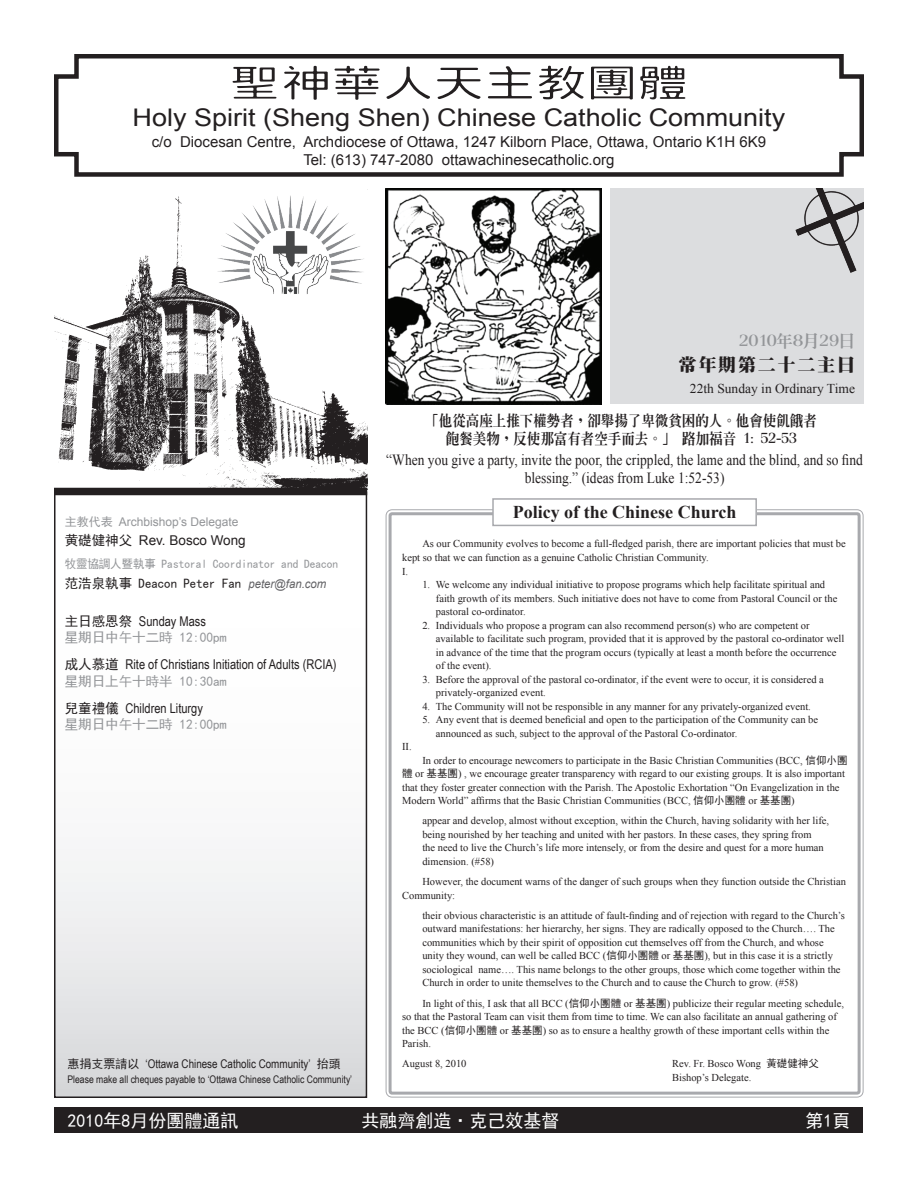
<style>
.page{position:relative;width:918px;height:1188px;background:#fff}
.page>*{position:absolute;margin:0;border:0;box-sizing:border-box;transform-origin:0 0}
.t1{font:300 38.25px "Han Wang Hei";color:#231f20;scale:1.33 1}
.t2{font:24.3px "Arial";color:#231f20;scale:1.11 1}
.t3{font:18px "Sim Hei";color:#fff}
.t4{font:700 18px "Times New Roman";color:#231f20}
.t5{font:900 18px "Han Wang Ming";letter-spacing:.1em;color:#231f20}
.t6{font:800 16.5px "Han Wang Ming";color:#939598}
.t7{font:15.6px/18px "Times New Roman";color:#231f20;text-align:center;scale:.87 1}
.t8{font:15px/18px "Arial";color:#231f20;text-align:center}
.t9{font:800 14.85px/18px "Han Wang Ming";color:#231f20;text-align:center;scale:.91 1}
.t10{font:13.5px "Arial Narrow";color:#231f20}
.t11{font:13.5px "Sim Hei";color:#939598}
.t12{font:13.5px "Sim Hei";color:#231f20}
.t13{font:13.5px "Times New Roman";color:#231f20}
.t14{font:13.5px "Arial";color:#231f20}
.t15{font:12px "Arial Narrow";color:#231f20}
.t16{font:12px "Sim Hei";color:#939598;scale:.95 1}
.t17{font:12px "Arial";color:#939598}
.t18{font:10.5px/13.5px "Times New Roman";color:#231f20}
.t19{font:10.5px "Arial Narrow";color:#231f20}
.s1{font-family:"Sim Hei"}
.s2{font-family:"Arial";font-style:italic;font-size:12px;color:#636366}
</style>
<div class="page">
<img style="left:54px;top:196px;width:313px;height:292px">
<img style="left:205px;top:189px;width:163px;height:113px">
<div style="left:55px;top:492px;width:311px;height:605px;background:linear-gradient(to bottom,#fff,#e0e0e2)"></div>
<div style="left:54px;top:492px;width:313px;height:606px;border:2px solid #231f20"></div>
<div style="left:389px;top:512px;width:472px;height:583px;border:3px solid #a8a9ad;border-radius:2px"></div>
<div style="left:55px;top:1108px;width:808px;height:25px;background:#231f20"></div>
<div style="left:54px;top:488px;width:313px;height:7px;background:#231f20"></div>
<div style="left:610px;top:188px;width:254px;height:216px;background:#dcdddf"></div>
<img style="left:795px;top:188px;width:69px;height:85px">
<img style="left:385px;top:188px;width:216px;height:216px">
<div style="left:493px;top:499px;width:263px;height:26px;background:#fff"></div>
<div style="left:492px;top:498px;width:265px;height:28px;border:2px solid #a8a9ad"></div>
<svg style="left:54px;top:54px;width:810px;height:123px"></svg>
<h1 class="t1" style="left:230px;top:63px;width:347px">聖神華人天主教團體</h1>
<h2 class="t2" style="left:133px;top:101px;width:590px">Holy Spirit (Sheng Shen) Chinese Catholic Community</h2>
<h3 class="t8" style="left:152px;top:133px;width:616px">c/o Diocesan Centre, Archdiocese of Ottawa, 1247 Kilborn Place, Ottawa, Ontario K1H 6K9<br>Tel: (613) 747-2080 ottawachinesecatholic.org</h3>
<h3 class="t6" style="left:739px;top:333px;width:118px">2010年8月29日</h3>
<h3 class="t5" style="left:679px;top:356px;width:178px">常年期第二十二主日</h3>
<p class="t13" style="left:690px;top:379px;width:167px">22th Sunday in Ordinary Time</p>
<p class="t17" style="left:65px;top:514px;width:175px"><span class="s1">主教代表</span> Archbishop’s Delegate</p>
<p class="t14" style="left:65px;top:532px;width:183px"><span class="s1">黄礎健神父</span> Rev. Bosco Wong</p>
<p class="t16" style="left:65px;top:558px;width:289px">牧靈協調人暨執事 Pastoral Coordinator and Deacon</p>
<p class="t12" style="left:65px;top:576px;width:263px">范浩泉執事 Deacon Peter Fan <span class="s2">peter@fan.com</span></p>
<p class="t10" style="left:65px;top:611px;width:143px"><span class="s1">主日感恩祭</span> Sunday Mass</p>
<p class="t11" style="left:65px;top:631px;width:163px">星期日中午十二時 12:00pm</p>
<p class="t10" style="left:65px;top:655px;width:273px"><span class="s1">成人慕道</span> Rite of Christians Initiation of Adults (RCIA)</p>
<p class="t11" style="left:65px;top:674px;width:163px">星期日上午十時半 10:30am</p>
<p class="t10" style="left:65px;top:698px;width:140px"><span class="s1">兒童禮儀</span> Children Liturgy</p>
<p class="t11" style="left:65px;top:718px;width:163px">星期日中午十二時 12:00pm</p>
<p class="t15" style="left:68px;top:1055px;width:275px"><span class="s1">惠捐支票請以</span> ‘Ottawa Chinese Catholic Community’ <span class="s1">抬頭</span></p>
<p class="t19" style="left:68px;top:1071px;width:286px">Please make all cheques payable to ‘Ottawa Chinese Catholic Community’</p>
<h3 class="t9" style="left:425px;top:412px;width:432px">「他從高座上推下權勢者，卻舉揚了卑微貧困的人。他會使飢餓者飽餐美物，反使那富有者空手而去。」 路加福音 1: 52-53</h3>
<h3 class="t7" style="left:386px;top:450px;width:549px">“When you give a party, invite the poor, the crippled, the lame and the blind, and so find blessing.” (ideas from Luke 1:52-53)</h3>
<h3 class="t4" style="left:513px;top:500px;width:225px">Policy of the Chinese Church</h3>
<p class="t18" style="left:402px;top:537px;width:445px;text-indent:20px">As our Community evolves to become a full-fledged parish, there are important policies that must be kept so that we can function as a genuine Catholic Christian Community.<br>I.</p>
<p class="t18" style="left:436px;top:578px;width:403px;text-indent:-14px">1. We welcome any individual initiative to propose programs which help facilitate spiritual and faith growth of its members. Such initiative does not have to come from Pastoral Council or the pastoral co-ordinator.</p>
<p class="t18" style="left:436px;top:618px;width:410px;text-indent:-14px">2. Individuals who propose a program can also recommend person(s) who are competent or available to facilitate such program, provided that it is approved by the pastoral co-ordinator well in advance of the time that the program occurs (typically at least a month before the occurrence of the event).</p>
<p class="t18" style="left:436px;top:672px;width:390px;text-indent:-14px">3. Before the approval of the pastoral co-ordinator, if the event were to occur, it is considered a privately-organized event.</p>
<p class="t18" style="left:422px;top:699px;width:390px">4. The Community will not be responsible in any manner for any privately-organized event.</p>
<p class="t18" style="left:436px;top:713px;width:384px;text-indent:-14px">5. Any event that is deemed beneficial and open to the participation of the Community can be announced as such, subject to the approval of the Pastoral Co-ordinator.</p>
<p class="t18" style="left:402px;top:740px;width:11px">II.</p>
<p class="t18" style="left:402px;top:753px;width:447px;text-indent:20px">In order to encourage newcomers to participate in the Basic Christian Communities (BCC, <span class="s1">信仰小團體</span> or <span class="s1">基基團</span>) , we encourage greater transparency with regard to our existing groups. It is also important that they foster greater connection with the Parish. The Apostolic Exhortation “On Evangelization in the Modern World” affirms that the Basic Christian Communities (BCC, <span class="s1">信仰小團體</span> or <span class="s1">基基團</span>)</p>
<p class="t18" style="left:422px;top:814px;width:408px">appear and develop, almost without exception, within the Church, having solidarity with her life, being nourished by her teaching and united with her pastors. In these cases, they spring from<br>the need to live the Church’s life more intensely, or from the desire and quest for a more human dimension. (#58)</p>
<p class="t18" style="left:402px;top:875px;width:445px;text-indent:20px">However, the document warns of the danger of such groups when they function outside the Christian<br>Community:</p>
<p class="t18" style="left:422px;top:908px;width:424px">their obvious characteristic is an attitude of fault-finding and of rejection with regard to the Church’s outward manifestations: her hierarchy, her signs. They are radically opposed to the Church…. The communities which by their spirit of opposition cut themselves off from the Church, and whose unity they wound, can well be called BCC (<span class="s1">信仰小團體</span> or <span class="s1">基基團</span>), but in this case it is a strictly sociological name…. This name belongs to the other groups, those which come together within the Church in order to unite themselves to the Church and to cause the Church to grow. (#58)</p>
<p class="t18" style="left:402px;top:996px;width:443px;text-indent:20px">In light of this, I ask that all BCC (<span class="s1">信仰小團體</span> or <span class="s1">基基團</span>) publicize their regular meeting schedule, so that the Pastoral Team can visit them from time to time. We can also facilitate an annual gathering of the BCC (<span class="s1">信仰小團體</span> or <span class="s1">基基團</span>) so as to ensure a healthy growth of these important cells within the Parish.</p>
<p class="t18" style="left:402px;top:1057px;width:66px">August 8, 2010</p>
<p class="t18" style="left:672px;top:1057px;width:148px">Rev. Fr. Bosco Wong <span class="s1">黃礎健神父<br></span>Bishop’s Delegate.</p>
<h3 class="t3" style="left:68px;top:1111px;width:172px">2010年8月份團體通訊</h3>
<h3 class="t3" style="left:361px;top:1111px;width:200px">共融齊創造·克己效基督</h3>
<h3 class="t3" style="left:806px;top:1111px;width:46px">第1頁</h3>
</div>
